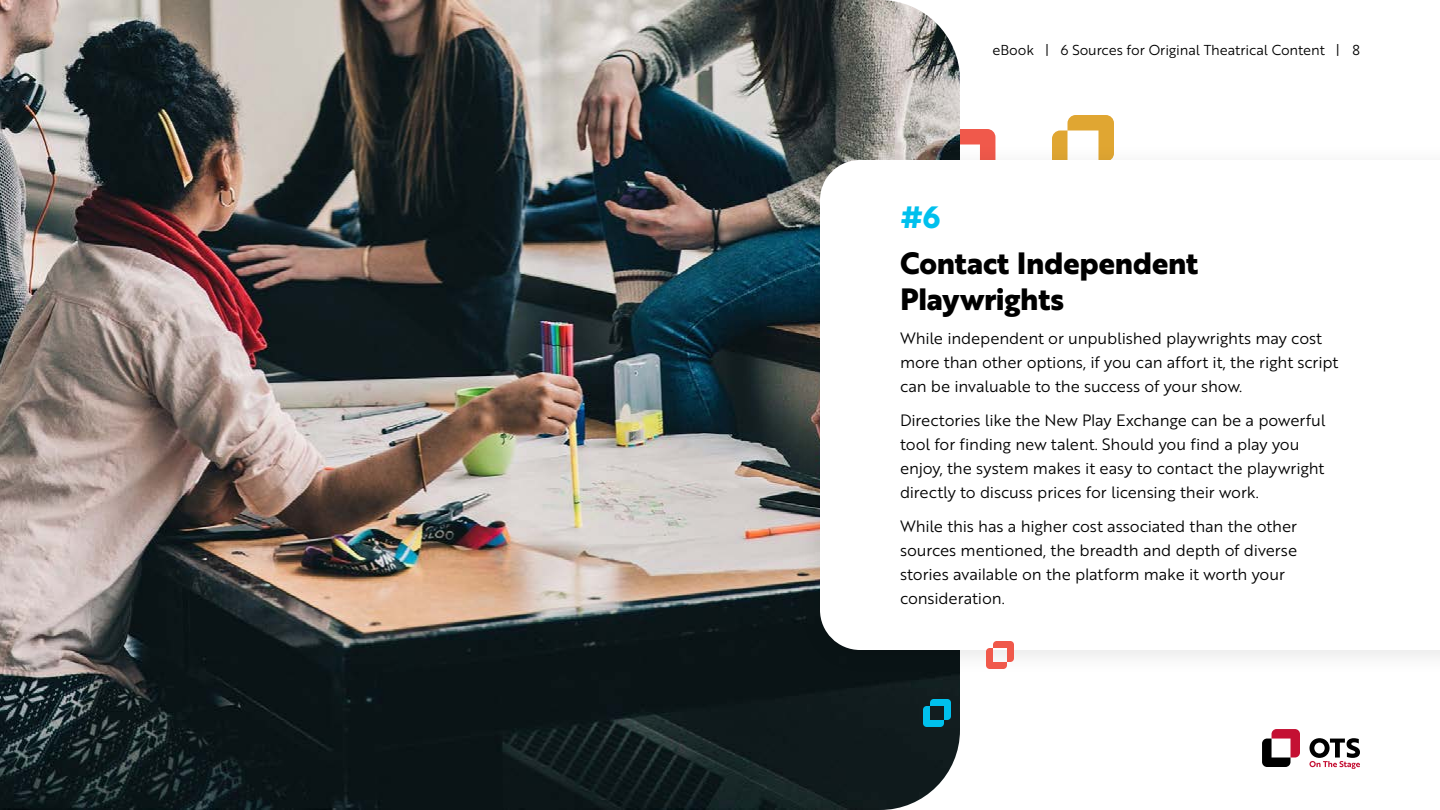
<style>
.page{position:relative;width:1440px;height:810px;background:#fff}
.page>*{position:absolute;margin:0;border:0;box-sizing:border-box;transform-origin:0 0}
.t1{font:700 30px/36px "Brother 1816 Extra";letter-spacing:-.005em;color:#000}
.t2{font:700 30px "Brother 1816 Extra";color:#00c0ed}
.t3{font:16px/24px "Brother 1816 Book";letter-spacing:-.01em;color:#000}
.t4{font:14px "Brother 1816 Book";letter-spacing:-.005em;color:#000}
</style>
<div class="page">
<svg style="left:1262px;top:729px;width:38px;height:38px"></svg>
<svg style="left:1309px;top:738px;width:51px;height:31px"></svg>
<svg style="left:1052px;top:115px;width:62px;height:28px"></svg>
<svg style="left:960px;top:129px;width:35px;height:14px"></svg>
<img style="left:0;top:0;width:960px;height:810px">
<div style="left:798px;top:143px;width:642px;height:535px;background:#000;opacity:.1"></div>
<svg style="left:820px;top:160px;width:620px;height:490px"></svg>
<svg style="left:923px;top:699px;width:28px;height:28px"></svg>
<svg style="left:986px;top:641px;width:28px;height:28px"></svg>
<p class="t4" style="left:992px;top:40px;width:369px">eBook | 6 Sources for Original Theatrical Content | 8</p>
<h1 class="t2" style="left:900px;top:194px;width:42px">#6</h1>
<h1 class="t1" style="left:900px;top:244px;width:300px">Contact Independent<br>Playwrights</h1>
<p class="t3" style="left:900px;top:325px;width:440px">While independent or unpublished playwrights may cost more than other options, if you can affort it, the right script can be invaluable to the success of your show.</p>
<p class="t3" style="left:900px;top:407px;width:427px">Directories like the New Play Exchange can be a powerful tool for finding new talent. Should you find a play you enjoy, the system makes it easy to contact the playwright directly to discuss prices for licensing their work.</p>
<p class="t3" style="left:900px;top:513px;width:399px">While this has a higher cost associated than the other sources mentioned, the breadth and depth of diverse stories available on the platform make it worth your consideration.</p>
</div>
